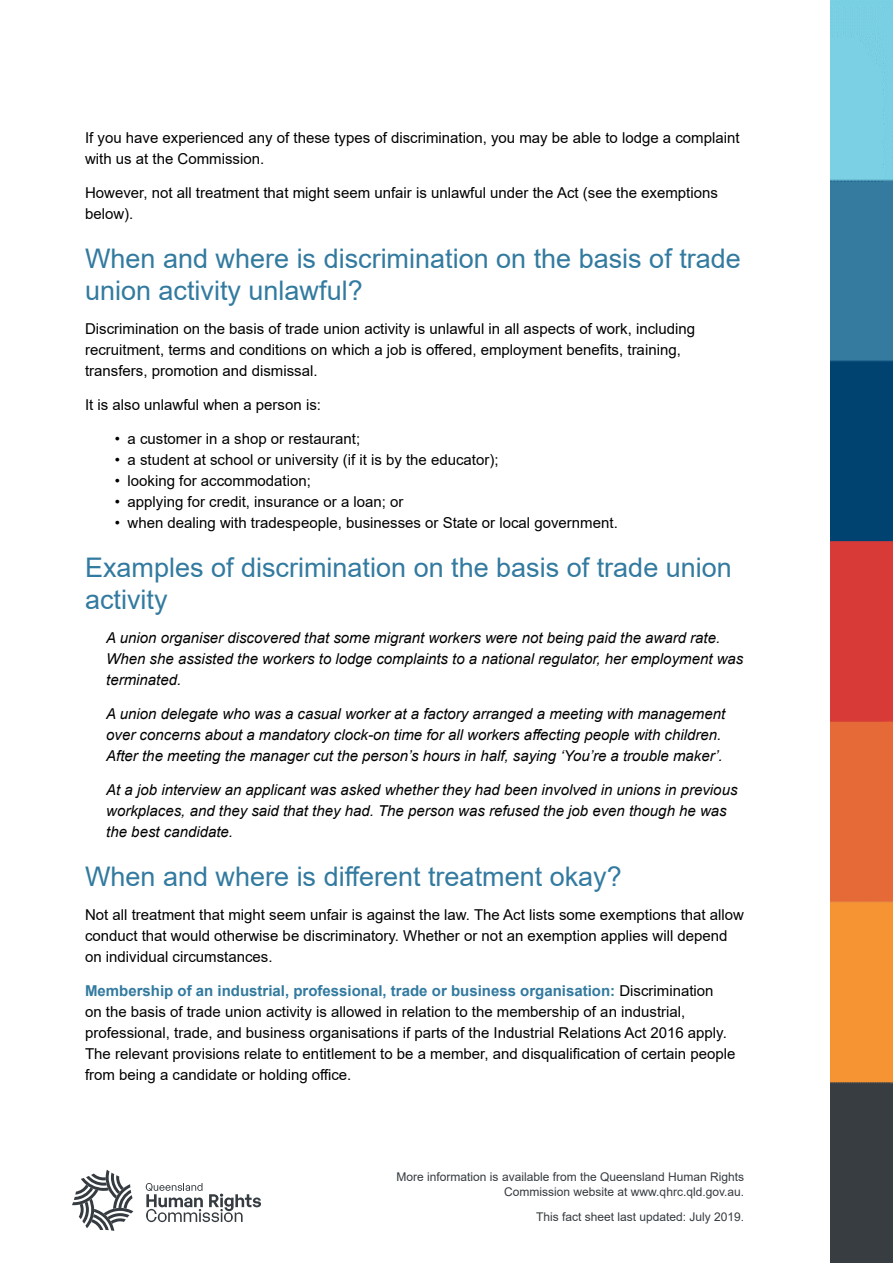
<style>
.page{position:relative;width:893px;height:1263px;background:#fff}
.page>*{position:absolute;margin:0;border:0;box-sizing:border-box;transform-origin:0 0}
.t1{font:27px/32.4px "Arial";color:#327a9f}
.t2{font:15px/21px "Arial";color:#000}
.example{font:italic 15px/21px "Arial";color:#000}
.t3{font:12px/15px "Arial";color:#353b40;text-align:right}
.s1{font-weight:700;color:#327a9f}
</style>
<div class="page">
<img style="left:830px;top:0;width:63px;height:1263px">
<svg style="left:146px;top:1183px;width:115px;height:39px"></svg>
<svg style="left:72px;top:1170px;width:61px;height:61px"></svg>
<p class="t2" style="left:85px;top:127px;width:656px">If you have experienced any of these types of discrimination, you may be able to lodge a complaint with us at the Commission.</p>
<p class="t2" style="left:85px;top:182px;width:634px">However, not all treatment that might seem unfair is unlawful under the Act (see the exemptions below).</p>
<p class="t1" style="left:85px;top:242px;width:657px">When and where is discrimination on the basis of trade union activity unlawful?</p>
<p class="t2" style="left:85px;top:318px;width:612px">Discrimination on the basis of trade union activity is unlawful in all aspects of work, including recruitment, terms and conditions on which a job is offered, employment benefits, training, transfers, promotion and dismissal.</p>
<p class="t2" style="left:85px;top:394px;width:237px">It is also unlawful when a person is:</p>
<p class="t2" style="left:115px;top:428px;width:247px">• a customer in a shop or restaurant;</p>
<p class="t2" style="left:115px;top:449px;width:385px">• a student at school or university (if it is by the educator);</p>
<p class="t2" style="left:115px;top:470px;width:198px">• looking for accommodation;</p>
<p class="t2" style="left:115px;top:491px;width:290px">• applying for credit, insurance or a loan; or</p>
<p class="t2" style="left:115px;top:512px;width:504px">• when dealing with tradespeople, businesses or State or local government.</p>
<p class="t1" style="left:85px;top:551px;width:648px">Examples of discrimination on the basis of trade union activity</p>
<p class="example" style="left:106px;top:627px;width:638px">A union organiser discovered that some migrant workers were not being paid the award rate.<br>When she assisted the workers to lodge complaints to a national regulator, her employment was terminated.</p>
<p class="example" style="left:106px;top:703px;width:620px">A union delegate who was a casual worker at a factory arranged a meeting with management over concerns about a mandatory clock-on time for all workers affecting people with children.<br>After the meeting the manager cut the person’s hours in half, saying ‘You’re a trouble maker’.</p>
<p class="example" style="left:106px;top:779px;width:633px">At a job interview an applicant was asked whether they had been involved in unions in previous workplaces, and they said that they had. The person was refused the job even though he was the best candidate.</p>
<p class="t1" style="left:85px;top:860px;width:538px">When and where is different treatment okay?</p>
<p class="t2" style="left:85px;top:904px;width:660px">Not all treatment that might seem unfair is against the law. The Act lists some exemptions that allow conduct that would otherwise be discriminatory. Whether or not an exemption applies will depend on individual circumstances.</p>
<p class="t2" style="left:85px;top:980px;width:652px"><span class="s1">Membership of an industrial, professional, trade or business organisation:</span> Discrimination<br>on the basis of trade union activity is allowed in relation to the membership of an industrial, professional, trade, and business organisations if parts of the Industrial Relations Act 2016 apply.<br>The relevant provisions relate to entitlement to be a member, and disqualification of certain people from being a candidate or holding office.</p>
<p class="t3" style="left:397px;top:1169px;width:349px">More information is available from the Queensland Human Rights<br>Commission website at www.qhrc.qld.gov.au.</p>
<p class="t3" style="left:536px;top:1209px;width:210px">This fact sheet last updated: July 2019.</p>
</div>
